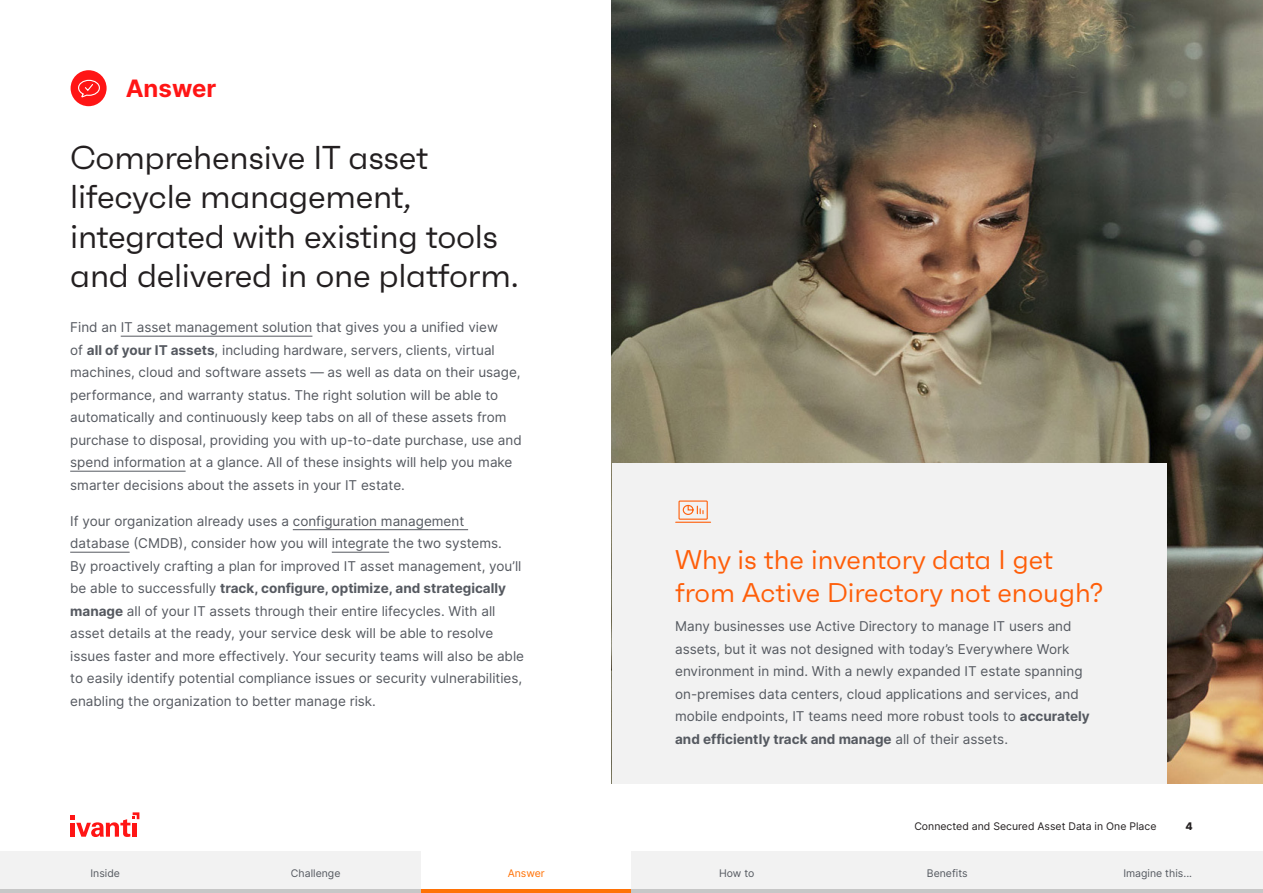
<style>
.page{position:relative;width:1263px;height:893px;background:#fff}
.page>*{position:absolute;margin:0;border:0;box-sizing:border-box;transform-origin:0 0}
.Heading_2{font:33px/39.6px "Faktum";letter-spacing:-.01em;color:#231f20}
.Heading_4{font:27px/32.4px "Faktum";color:#ff5e09}
.Eyebrow_Text_Style{font:700 24px "Inter";color:#ff1515}
.t1{font:13.5px/22.5px "Inter";color:#555960}
.t2{font:10.5px "Inter";color:#555960}
.t3{font:10.5px "Inter";color:#231f20}
.t4{font:10.5px "Inter";color:#ff7206}
.t5{font:800 10.5px "Inter";color:#231f20}
.s1{font-weight:700}
</style>
<div class="page">
<img style="left:612px;top:0;width:651px;height:783px">
<svg style="left:70px;top:812px;width:69px;height:25px"></svg>
<hr style="left:421px;top:889px;width:210px;height:4px;background:#ff7206">
<div style="left:842px;top:851px;width:210px;height:42px;background:#f2f2f2"></div>
<hr style="left:842px;top:889px;width:210px;height:4px;background:#c7c7c7">
<div style="left:631px;top:851px;width:211px;height:42px;background:#f2f2f2"></div>
<hr style="left:631px;top:889px;width:211px;height:4px;background:#c7c7c7">
<div style="left:210px;top:851px;width:211px;height:42px;background:#f2f2f2"></div>
<hr style="left:210px;top:889px;width:211px;height:3px;background:#c7c7c7">
<div style="left:0;top:851px;width:210px;height:42px;background:#f2f2f2"></div>
<hr style="left:0;top:889px;width:210px;height:4px;background:#c7c7c7">
<div style="left:1052px;top:851px;width:211px;height:42px;background:#f2f2f2"></div>
<hr style="left:1052px;top:889px;width:211px;height:4px;background:#c7c7c7">
<div style="left:71px;top:70px;width:36px;height:36px;background:#ff1515;border-radius:50%"></div>
<svg style="left:78px;top:79px;width:22px;height:19px"></svg>
<hr style="left:121px;top:336px;width:191px;height:1px;background:#555960">
<hr style="left:70px;top:471px;width:116px;height:1px;background:#555960">
<hr style="left:293px;top:529px;width:175px;height:1px;background:#555960">
<hr style="left:70px;top:552px;width:60px;height:1px;background:#555960">
<hr style="left:332px;top:552px;width:57px;height:1px;background:#555960">
<div style="left:612px;top:463px;width:555px;height:320px;background:#f2f2f2"></div>
<svg style="left:675px;top:500px;width:36px;height:23px"></svg>
<p class="Eyebrow_Text_Style" style="left:126px;top:71px;width:92px">Answer</p>
<p class="Heading_2" style="left:70px;top:137px;width:450px">Comprehensive IT asset lifecycle management, integrated with existing tools and delivered in one platform.</p>
<p class="t1" style="left:70px;top:316px;width:453px">Find an IT asset management solution that gives you a unified view<br>of <span class="s1">all of your IT assets</span>, including hardware, servers, clients, virtual machines, cloud and software assets — as well as data on their usage, performance, and warranty status. The right solution will be able to automatically and continuously keep tabs on all of these assets from purchase to disposal, providing you with up-to-date purchase, use and spend information at a glance. All of these insights will help you make smarter decisions about the assets in your IT estate.</p>
<p class="t1" style="left:70px;top:509px;width:455px">If your organization already uses a configuration management database (CMDB), consider how you will integrate the two systems.<br>By proactively crafting a plan for improved IT asset management, you’ll be able to successfully <span class="s1">track, configure, optimize, and strategically manage</span> all of your IT assets through their entire lifecycles. With all asset details at the ready, your service desk will be able to resolve issues faster and more effectively. Your security teams will also be able to easily identify potential compliance issues or security vulnerabilities, enabling the organization to better manage risk.</p>
<p class="Heading_4" style="left:675px;top:544px;width:430px">Why is the inventory data I get from Active Directory not enough?</p>
<p class="t1" style="left:675px;top:615px;width:416px">Many businesses use Active Directory to manage IT users and assets, but it was not designed with today’s Everywhere Work environment in mind. With a newly expanded IT estate spanning on-premises data centers, cloud applications and services, and mobile endpoints, IT teams need more robust tools to <span class="s1">accurately and efficiently track and manage</span> all of their assets.</p>
<p class="t3" style="left:914px;top:819px;width:244px">Connected and Secured Asset Data in One Place</p>
<p class="t5" style="left:1185px;top:819px;width:9px">4</p>
<p class="t2" style="left:90px;top:866px;width:31px">Inside</p>
<p class="t2" style="left:291px;top:866px;width:51px">Challenge</p>
<p class="t4" style="left:508px;top:866px;width:39px">Answer</p>
<p class="t2" style="left:719px;top:866px;width:37px">How to</p>
<p class="t2" style="left:927px;top:866px;width:42px">Benefits</p>
<p class="t2" style="left:1123px;top:866px;width:70px">Imagine this...</p>
</div>
